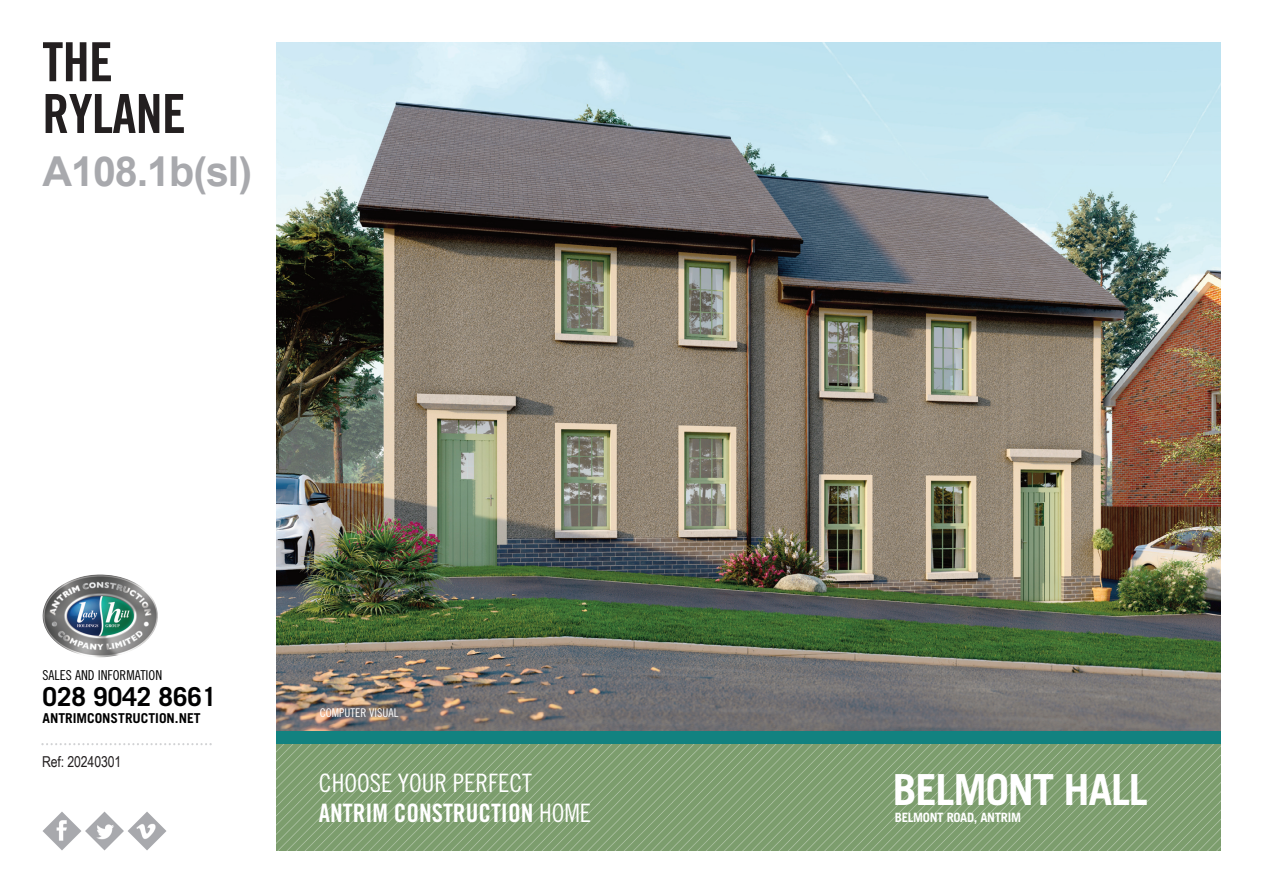
<style>
.page{position:relative;width:1263px;height:893px;background:#fff}
.page>*{position:absolute;margin:0;border:0;box-sizing:border-box;transform-origin:0 0}
.t1{font:54px/51.8px "Trade Gothic LT Std Bd Cn 20";letter-spacing:-.015em;color:#231f20}
.t2{font:700 42.9px "Trade Gothic LT Std";letter-spacing:-.03em;color:#fff}
.t3{font:700 41.25px "Arial";letter-spacing:-.025em;color:#a8a9ad}
.t4{font:700 26.1px "Trade Gothic LT Std";color:#000001}
.t5{font:25.35px "Trade Gothic LT Std Bd Cn 20";color:#fff}
.t6{font:25.35px "Trade Gothic LT Std Cn 18";color:#fff}
.t7{font:15px "Arial Narrow";letter-spacing:-.01em;color:#231f20}
.t8{font:700 13.65px "Trade Gothic LT Std";color:#000001}
.t9{font:13.65px "Trade Gothic LT Std Cn 18";color:#000001}
.t10{font:700 12.9px "Trade Gothic LT Std";letter-spacing:-.025em;color:#fff}
.t11{font:12px "Trade Gothic LT Std Cn 18";color:#fff}
.s1{font-family:"Trade Gothic LT Std Cn 18"}
</style>
<div class="page">
<img style="left:276px;top:43px;width:944px;height:688px">
<svg style="left:276px;top:744px;width:944px;height:106px;background:#81a173"></svg>
<svg style="left:43px;top:811px;width:114px;height:39px"></svg>
<img style="left:137px;top:821px;width:29px;height:20px">
<svg style="left:41px;top:743px;width:171px;height:2px"></svg>
<div style="left:276px;top:731px;width:944px;height:13px;background:#128280"></div>
<img style="left:42px;top:574px;width:116px;height:84px">
<p class="t1" style="left:42px;top:37px;width:145px">THE<br>RYLANE</p>
<p class="t3" style="left:42px;top:142px;width:211px">A108.1b(sl)</p>
<p class="t9" style="left:43px;top:667px;width:121px">SALES AND INFORMATION</p>
<p class="t4" style="left:43px;top:682px;width:176px">028 9042 8661</p>
<p class="t8" style="left:43px;top:710px;width:160px">ANTRIMCONSTRUCTION.NET</p>
<p class="t7" style="left:42px;top:751px;width:81px">Ref: 20240301</p>
<p class="t11" style="left:320px;top:706px;width:80px">COMPUTER VISUAL</p>
<p class="t6" style="left:319px;top:769px;width:214px">CHOOSE YOUR PERFECT</p>
<p class="t5" style="left:319px;top:798px;width:274px">ANTRIM CONSTRUCTION <span class="s1">HOME</span></p>
<p class="t2" style="left:893px;top:765px;width:256px">BELMONT HALL</p>
<p class="t10" style="left:895px;top:810px;width:128px">BELMONT ROAD, ANTRIM</p>
</div>
